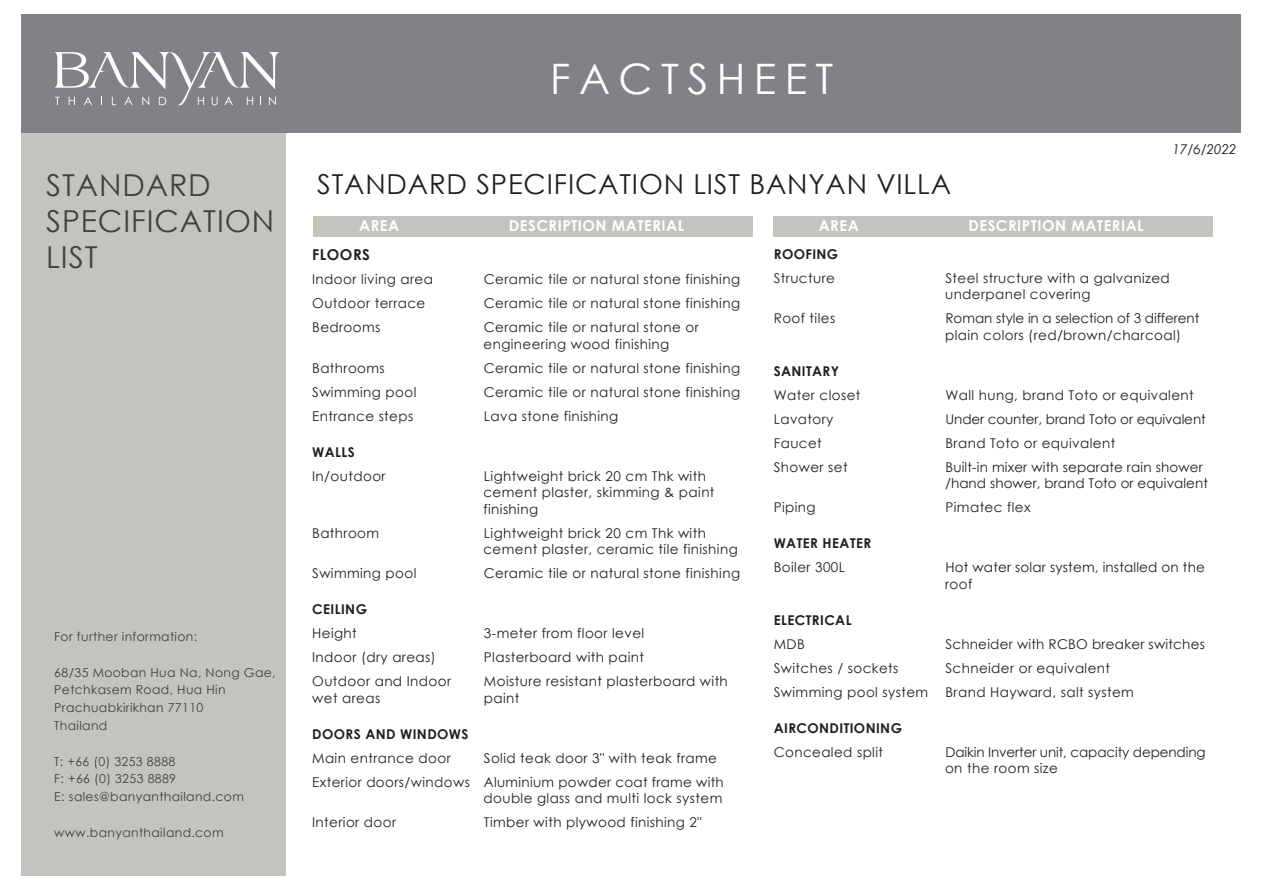
<style>
.page{position:relative;width:1263px;height:893px;background:#fff}
.page>*{position:absolute;margin:0;border:0;box-sizing:border-box;transform-origin:0 0}
.t1{font:42px "Century Gothic";letter-spacing:.2em;color:#fff}
.t2{font:30.15px/36.3px "Century Gothic";letter-spacing:.03em;color:#414042}
.t3{font:27.45px "Century Gothic";letter-spacing:.03em;color:#231f20}
.t4{font:700 15px "Century Gothic";letter-spacing:.03em;color:#fff}
.t5{font:700 15px "Century Gothic";letter-spacing:.03em;color:#231f20}
.t6{font:13.5px/16.5px "Century Gothic";letter-spacing:.03em;color:#231f20}
.t7{font:13.5px/16.5px "Century Gothic";letter-spacing:-.005em;color:#231f20}
.t8{font:700 13.5px "Century Gothic";letter-spacing:.03em;color:#231f20}
.t9{font:13.5px/16.5px "Century Gothic";letter-spacing:.01em;color:#231f20}
.t10{font:13.5px/16.5px "Century Gothic";letter-spacing:-.01em;color:#231f20}
.t11{font:italic 13.5px "Century Gothic";color:#231f20}
.t12{font:12.3px/17.9px "Century Gothic";letter-spacing:.03em;color:#414042}
</style>
<div class="page">
<div style="left:21px;top:132px;width:265px;height:744px;background:#c3c4bd"></div>
<div style="left:21px;top:14px;width:1219px;height:118px;background:#808285"></div>
<svg style="left:54px;top:52px;width:225px;height:53px"></svg>
<div style="left:313px;top:216px;width:439px;height:20px;background:#c3c4bd"></div>
<div style="left:773px;top:216px;width:440px;height:20px;background:#c3c4bd"></div>
<h2 class="t2" style="left:46px;top:166px;width:230px">STANDARD<br>SPECIFICATION<br>LIST</h2>
<p class="t12" style="left:54px;top:627px;width:144px">For further information:</p>
<p class="t12" style="left:54px;top:663px;width:223px">68/35 Mooban Hua Na, Nong Gae,<br>Petchkasem Road, Hua Hin<br>Prachuabkirikhan 77110<br>Thailand</p>
<p class="t12" style="left:54px;top:752px;width:191px">T: +66 (0) 3253 8888<br>F: +66 (0) 3253 8889<br>E: sales@banyanthailand.com</p>
<p class="t12" style="left:54px;top:823px;width:171px">www.banyanthailand.com</p>
<h1 class="t1" style="left:550px;top:49px;width:285px">FACTSHEET</h1>
<h3 class="t3" style="left:317px;top:164px;width:635px">STANDARD SPECIFICATION LIST BANYAN VILLA</h3>
<p class="t4" style="left:359px;top:216px;width:42px">AREA</p>
<p class="t4" style="left:509px;top:216px;width:177px">DESCRIPTION MATERIAL</p>
<p class="t4" style="left:819px;top:216px;width:42px">AREA</p>
<p class="t4" style="left:968px;top:216px;width:177px">DESCRIPTION MATERIAL</p>
<p class="t11" style="left:1172px;top:141px;width:66px">17/6/2022</p>
<p class="t5" style="left:312px;top:245px;width:59px">FLOORS</p>
<p class="t6" style="left:312px;top:271px;width:122px">Indoor living area</p>
<p class="t6" style="left:484px;top:271px;width:258px">Ceramic tile or natural stone finishing</p>
<p class="t6" style="left:312px;top:295px;width:115px">Outdoor terrace</p>
<p class="t6" style="left:484px;top:295px;width:258px">Ceramic tile or natural stone finishing</p>
<p class="t6" style="left:312px;top:319px;width:70px">Bedrooms</p>
<p class="t6" style="left:483px;top:319px;width:217px">Ceramic tile or natural stone or engineering wood finishing</p>
<p class="t6" style="left:312px;top:359px;width:74px">Bathrooms</p>
<p class="t6" style="left:484px;top:359px;width:258px">Ceramic tile or natural stone finishing</p>
<p class="t6" style="left:312px;top:383px;width:106px">Swimming pool</p>
<p class="t6" style="left:484px;top:383px;width:258px">Ceramic tile or natural stone finishing</p>
<p class="t6" style="left:312px;top:407px;width:103px">Entrance steps</p>
<p class="t6" style="left:484px;top:407px;width:136px">Lava stone finishing</p>
<p class="t8" style="left:312px;top:443px;width:44px">WALLS</p>
<p class="t6" style="left:312px;top:467px;width:75px">In/outdoor</p>
<p class="t6" style="left:483px;top:467px;width:233px">Lightweight brick 20 cm Thk with cement plaster, skimming &amp; paint finishing</p>
<p class="t6" style="left:312px;top:524px;width:69px">Bathroom</p>
<p class="t6" style="left:483px;top:524px;width:256px">Lightweight brick 20 cm Thk with cement plaster, ceramic tile finishing</p>
<p class="t6" style="left:312px;top:565px;width:106px">Swimming pool</p>
<p class="t6" style="left:484px;top:565px;width:258px">Ceramic tile or natural stone finishing</p>
<p class="t8" style="left:312px;top:601px;width:56px">CEILING</p>
<p class="t6" style="left:312px;top:625px;width:46px">Height</p>
<p class="t6" style="left:484px;top:625px;width:162px">3-meter from floor level</p>
<p class="t6" style="left:312px;top:649px;width:125px">Indoor (dry areas)</p>
<p class="t6" style="left:484px;top:649px;width:162px">Plasterboard with paint</p>
<p class="t6" style="left:312px;top:673px;width:140px">Outdoor and Indoor</p>
<p class="t6" style="left:484px;top:673px;width:245px">Moisture resistant plasterboard with</p>
<p class="t6" style="left:312px;top:689px;width:70px">wet areas</p>
<p class="t6" style="left:484px;top:689px;width:37px">paint</p>
<p class="t8" style="left:312px;top:725px;width:158px">DOORS AND WINDOWS</p>
<p class="t6" style="left:312px;top:749px;width:140px">Main entrance door</p>
<p class="t6" style="left:312px;top:745px;width:413px;line-height:24px;text-indent:172px">Solid teak door 3" with teak frame<br>Exterior doors/windows Aluminium powder coat frame with</p>
<p class="t6" style="left:483px;top:790px;width:240px">double glass and multi lock system</p>
<p class="t6" style="left:312px;top:814px;width:85px">Interior door</p>
<p class="t6" style="left:484px;top:814px;width:219px">Timber with plywood finishing 2"</p>
<p class="t8" style="left:774px;top:245px;width:66px">ROOFING</p>
<p class="t6" style="left:774px;top:269px;width:63px">Structure</p>
<p class="t6" style="left:945px;top:269px;width:226px">Steel structure with a galvanized underpanel covering</p>
<p class="t6" style="left:774px;top:310px;width:63px">Roof tiles</p>
<p class="t7" style="left:945px;top:310px;width:256px">Roman style in a selection of 3 different plain colors (red/brown/charcoal)</p>
<p class="t8" style="left:774px;top:362px;width:67px">SANITARY</p>
<p class="t6" style="left:774px;top:386px;width:88px">Water closet</p>
<p class="t6" style="left:945px;top:386px;width:250px">Wall hung, brand Toto or equivalent</p>
<p class="t6" style="left:774px;top:410px;width:61px">Lavatory</p>
<p class="t7" style="left:945px;top:410px;width:262px">Under counter, brand Toto or equivalent</p>
<p class="t6" style="left:774px;top:434px;width:50px">Faucet</p>
<p class="t6" style="left:945px;top:434px;width:171px">Brand Toto or equivalent</p>
<p class="t6" style="left:774px;top:458px;width:75px">Shower set</p>
<p class="t9" style="left:945px;top:458px;width:264px">Built-in mixer with separate rain shower /hand shower, brand Toto or equivalent</p>
<p class="t6" style="left:774px;top:499px;width:43px">Piping</p>
<p class="t6" style="left:945px;top:499px;width:87px">Pimatec flex</p>
<p class="t8" style="left:774px;top:535px;width:99px">WATER HEATER</p>
<p class="t6" style="left:774px;top:559px;width:73px">Boiler 300L</p>
<p class="t6" style="left:945px;top:559px;width:261px">Hot water solar system, installed on the roof</p>
<p class="t8" style="left:774px;top:611px;width:79px">ELECTRICAL</p>
<p class="t6" style="left:774px;top:635px;width:33px">MDB</p>
<p class="t6" style="left:945px;top:635px;width:261px">Schneider with RCBO breaker switches</p>
<p class="t6" style="left:774px;top:659px;width:126px">Switches / sockets</p>
<p class="t6" style="left:945px;top:659px;width:166px">Schneider or equivalent</p>
<p class="t6" style="left:774px;top:683px;width:156px">Swimming pool system</p>
<p class="t6" style="left:945px;top:683px;width:190px">Brand Hayward, salt system</p>
<p class="t8" style="left:774px;top:719px;width:130px">AIRCONDITIONING</p>
<p class="t6" style="left:774px;top:743px;width:111px">Concealed split</p>
<p class="t10" style="left:945px;top:743px;width:262px">Daikin Inverter unit, capacity depending on the room size</p>
</div>
